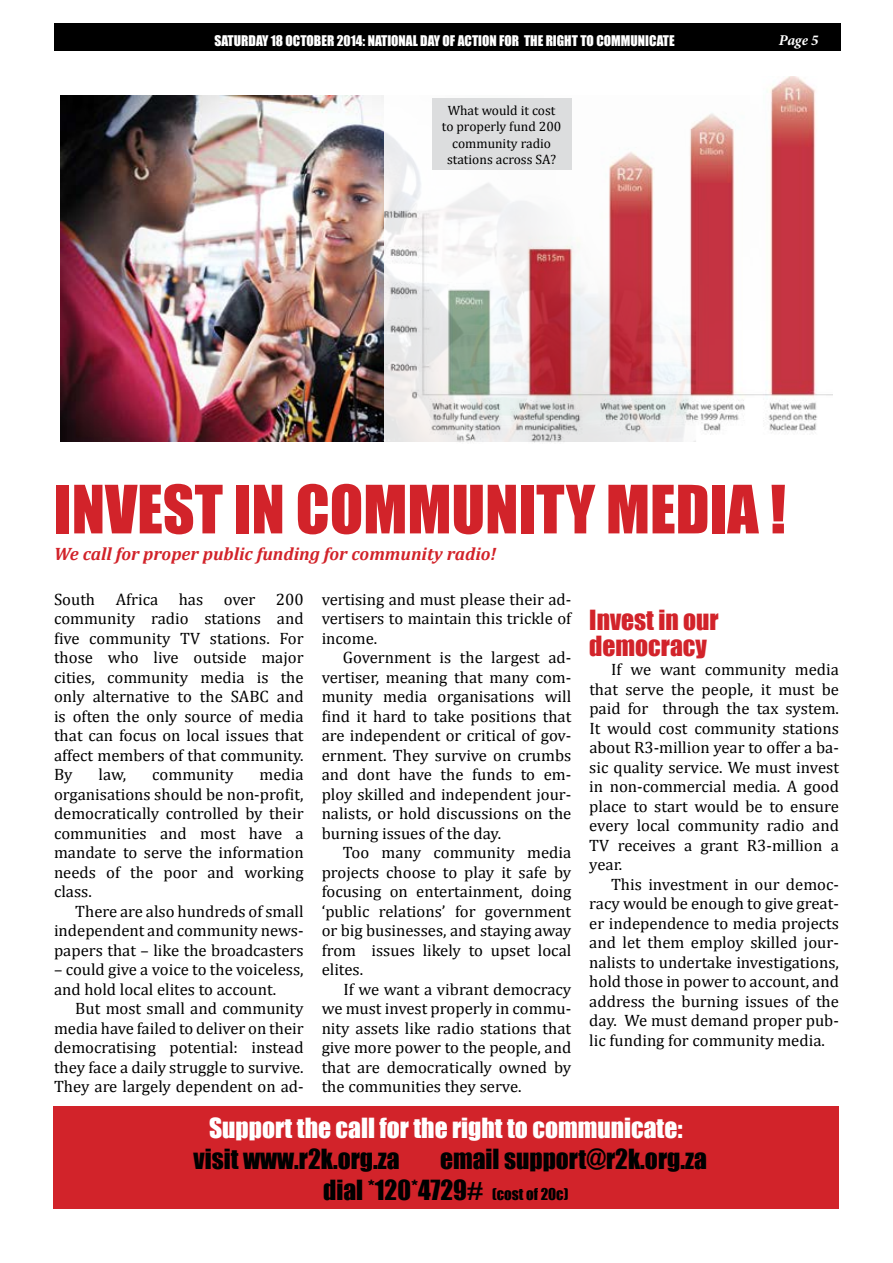
<style>
.page{position:relative;width:893px;height:1263px;background:#fff}
.page>*{position:absolute;margin:0;border:0;box-sizing:border-box;transform-origin:0 0}
.t1{font:61.5px "Impact";color:#d2232a}
.t2{font:25.5px/30.6px "Impact";color:#000}
.t3{font:25.5px "Impact";color:#fff}
.t4{font:25.5px/25.5px "Impact";color:#d2232a}
.t5{font:italic 700 18px "Cambria";color:#d2232a}
.t6{font:16.5px/19.5px "Cambria";color:#000;text-align:justify}
.t7{font:italic 700 15px "Minion Pro";color:#fff}
.t8{font:13.5px "Impact";color:#fff}
.t9{font:13.5px/16.2px "Cambria";color:#000;text-align:center}
.s1{font-size:15px}
</style>
<div class="page">
<div style="left:54px;top:24px;width:787px;height:27px;background:#000"></div>
<img style="left:60px;top:96px;width:324px;height:346px">
<img style="left:384px;top:77px;width:448px;height:366px">
<div style="left:432px;top:98px;width:139px;height:72px;background:#dcddde"></div>
<div style="left:53px;top:1106px;width:786px;height:103px;background:#d2232a"></div>
<p class="t8" style="left:215px;top:30px;width:462px">SATURDAY 18 OCTOBER 2014: NATIONAL DAY OF ACTION FOR THE RIGHT TO COMMUNICATE</p>
<p class="t7" style="left:779px;top:30px;width:41px">Page 5</p>
<p class="t9" style="left:442px;top:102px;width:121px">What would it cost to properly fund 200 community radio stations across SA?</p>
<h1 class="t1" style="left:54px;top:462px;width:733px">INVEST IN COMMUNITY MEDIA !</h1>
<p class="t5" style="left:54px;top:541px;width:444px">We call for proper public funding for community radio!</p>
<p class="t6" style="left:54px;top:589px;width:251px">South Africa has over 200 community radio stations and five community TV stations. For those who live outside major cities, community media is the only alternative to the SABC and is often the only source of media that can focus on local issues that affect members of that community.<br>By</p>
<p class="t6" style="left:322px;top:589px;width:251px">vertising and must please their ad&shy;vertisers to maintain this trickle of income.</p>
<p class="t6" style="left:322px;top:648px;width:251px;text-indent:21px">Government is the largest ad&shy;vertiser, meaning that many com&shy;munity media organisations will find it hard to take positions that are independent or critical of gov&shy;ernment. They survive on crumbs and dont have the funds to em&shy;ploy skilled and independent jour&shy;nalists, or hold discussions on the burning issues of the day.</p>
<p class="t6" style="left:322px;top:843px;width:251px;text-indent:21px">Too many community media projects choose to play it safe by focusing on entertainment, doing ‘public relations’ for government or big businesses, and staying away from issues likely to upset local elites.</p>
<p class="t6" style="left:322px;top:979px;width:251px;text-indent:22px">If we want a vibrant democracy we must invest properly in commu&shy;nity assets like radio stations that give more power to the people, and that are democratically owned by the communities they serve.</p>
<h2 class="t4" style="left:589px;top:607px;width:131px">Invest in our democracy</h2>
<p class="t6" style="left:589px;top:660px;width:251px;text-indent:22px">If we want community media that serve the people, it must be paid for through the tax system.<br>It would cost community stations about R3-million year to offer a ba&shy;sic quality service. We must invest in non-commercial media. A good place to start would be to ensure every local community radio and TV receives a grant R3-million a year.</p>
<p class="t6" style="left:589px;top:874px;width:251px;text-indent:22px">This investment in our democ&shy;racy would be enough to give great&shy;er independence to media projects and let them employ skilled jour&shy;nalists to undertake investigations, hold those in power to account, and address the burning issues of the day. We must demand proper pub&shy;lic funding for community media.</p>
<p class="t6" style="left:54px;top:765px;width:251px;text-indent:206px">media organisations should be non-profit, democratically controlled by their communities and most have a mandate to serve the information needs of the poor and working class.</p>
<p class="t6" style="left:54px;top:901px;width:251px;text-indent:21px">There are also hundreds of small independent and community news&shy;papers that – like the broadcasters</p>
<p class="t6" style="left:54px;top:960px;width:251px">– could give a voice to the voiceless, and hold local elites to account.</p>
<p class="t6" style="left:54px;top:999px;width:251px;text-indent:21px">But most small and community media have failed to deliver on their democratising potential: instead they face a daily struggle to survive.<br>They are largely dependent on ad-</p>
<p class="t6" style="left:99px;top:765px;width:29px">law,</p>
<p class="t6" style="left:152px;top:765px;width:83px">community</p>
<h2 class="t3" style="left:209px;top:1108px;width:475px">Support the call for the right to communicate:</h2>
<h2 class="t2" style="left:194px;top:1143px;width:208px">visit www.r2k.org.za</h2>
<h2 class="t2" style="left:323px;top:1143px;width:385px;text-indent:117px">email support@r2k.org.za dial *120*4729# <span class="s1">(cost of 20c)</span></h2>
</div>
